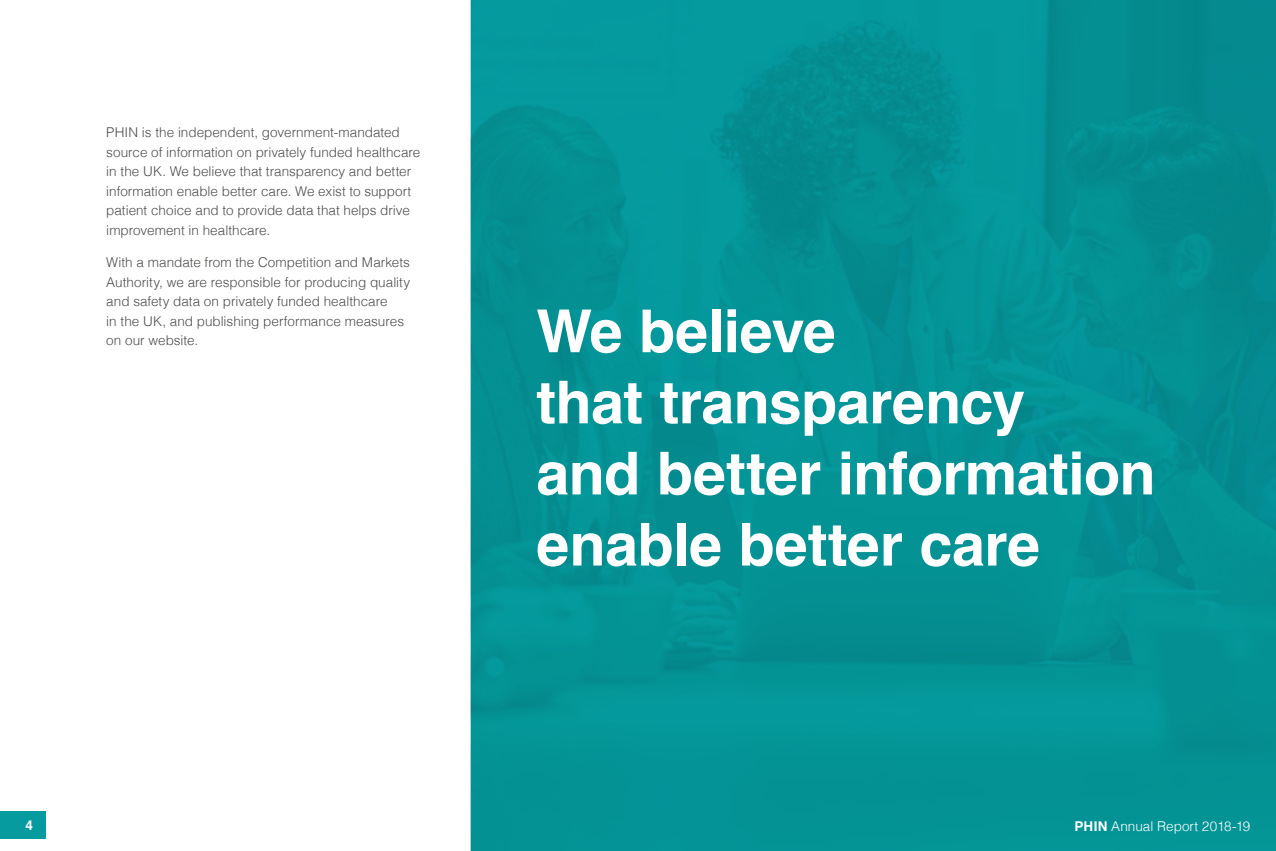
<style>
.page{position:relative;width:1276px;height:851px;background:#fff}
.page>*{position:absolute;margin:0;border:0;box-sizing:border-box;transform-origin:0 0}
.B{font:700 59.25px/71.1px "Helvetica";letter-spacing:-.01em;color:#fff}
.B-2{font:300 13.5px/19.5px "Helvetica";color:#4d4d4c}
.t1{font:300 13.5px "Helvetica";color:#fff}
.t2{font:700 13.5px "Helvetica";color:#fff}
.s1{font-weight:700}
</style>
<div class="page">
<img style="left:471px;top:0;width:805px;height:850px">
<div style="left:0;top:811px;width:46px;height:27px;background:#059b9f"></div>
<p class="B-2" style="left:106px;top:122px;width:316px">PHIN is the independent, government-mandated source of information on privately funded healthcare in the UK. We believe that transparency and better information enable better care. We exist to support patient choice and to provide data that helps drive improvement in healthcare.</p>
<p class="B-2" style="left:106px;top:252px;width:305px">With a mandate from the Competition and Markets Authority, we are responsible for producing quality and safety data on privately funded healthcare<br>in the UK, and publishing performance measures on our website.</p>
<p class="B" style="left:536px;top:296px;width:621px">We believe<br>that transparency<br>and better information enable better care</p>
<p class="t2" style="left:26px;top:814px;width:9px">4</p>
<p class="t1" style="left:1074px;top:814px;width:177px"><span class="s1">PHIN</span> Annual Report 2018-19</p>
</div>
